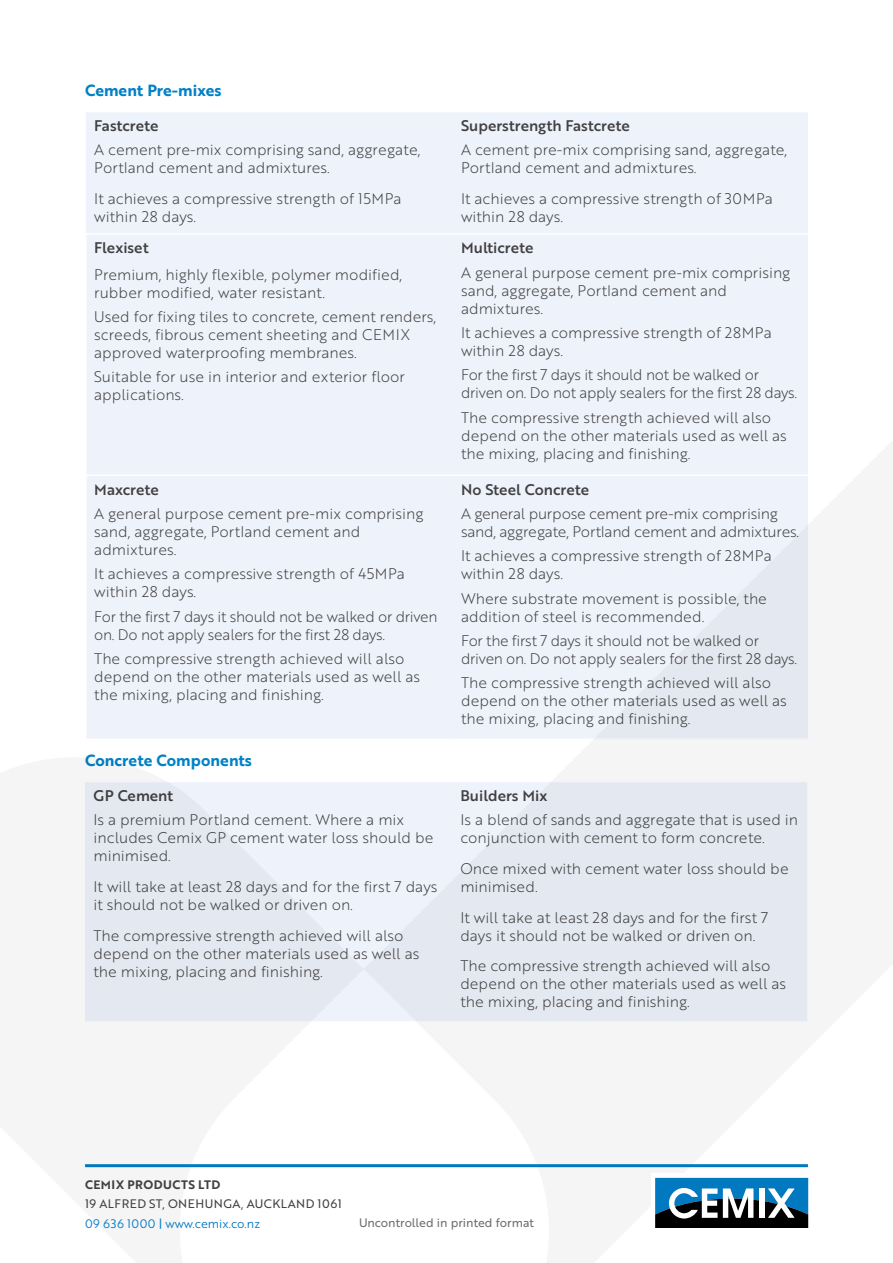
<style>
.page{position:relative;width:893px;height:1263px;background:#fff}
.page>*{position:absolute;margin:0;border:0;box-sizing:border-box;transform-origin:0 0}
.t1{font:15.75px "Brother 1816 Bold";color:#0081c6}
.t2{font:15px/18px "Brother 1816 Light";color:#414042}
.t3{font:15px/18px "Brother 1816 Light";letter-spacing:-.02em;color:#414042}
.t4{font:15px "Brother 1816 Medium";color:#414042}
.t5{font:12px "Brother 1816 Regular";letter-spacing:.04em;color:#414042}
.t6{font:12px "Brother 1816 Regular";color:#6d6e71}
.t7{font:12px "Brother 1816 Book";color:#0079c1}
.t8{font:12px "Brother 1816 Bold";letter-spacing:.04em;color:#414042}
.s1{font-family:"Brother 1816 Regular";color:#0081c6}
</style>
<div class="page">
<hr style="left:85px;top:1164px;width:723px;height:3px;background:#0079c1">
<div style="left:86px;top:112px;width:722px;height:626px;background:#eef2fa"></div>
<hr style="left:85px;top:474px;width:368px;height:2px;background:#fff">
<hr style="left:453px;top:474px;width:355px;height:2px;background:#fff">
<hr style="left:85px;top:235px;width:2px;height:239px;background:#fff">
<hr style="left:85px;top:476px;width:2px;height:262px;background:#fff">
<hr style="left:85px;top:233px;width:368px;height:2px;background:#fff">
<hr style="left:453px;top:233px;width:355px;height:2px;background:#fff">
<svg style="left:85px;top:782px;width:722px;height:239px;background:#e6eaf2"></svg>
<div style="left:651px;top:1174px;width:161px;height:58px;background:linear-gradient(to right,#fff,#fff)"></div>
<svg style="left:655px;top:1178px;width:153px;height:50px"></svg>
<p class="t1" style="left:85px;top:79px;width:138px">Cement Pre-mixes</p>
<p class="t4" style="left:94px;top:114px;width:66px">Fastcrete</p>
<p class="t2" style="left:94px;top:140px;width:328px">A cement pre-mix comprising sand, aggregate,<br>Portland cement and admixtures.</p>
<p class="t2" style="left:94px;top:189px;width:309px">It achieves a compressive strength of 15MPa within 28 days.</p>
<p class="t4" style="left:94px;top:236px;width:56px">Flexiset</p>
<p class="t2" style="left:94px;top:265px;width:310px">Premium, highly flexible, polymer modified, rubber modified, water resistant.</p>
<p class="t2" style="left:94px;top:307px;width:343px">Used for fixing tiles to concrete, cement renders, screeds, fibrous cement sheeting and CEMIX approved waterproofing membranes.</p>
<p class="t2" style="left:94px;top:367px;width:312px">Suitable for use in interior and exterior floor applications.</p>
<p class="t4" style="left:94px;top:478px;width:66px">Maxcrete</p>
<p class="t2" style="left:94px;top:504px;width:331px">A general purpose cement pre-mix comprising sand, aggregate, Portland cement and admixtures.</p>
<p class="t2" style="left:94px;top:564px;width:312px">It achieves a compressive strength of 45MPa within 28 days.</p>
<p class="t3" style="left:94px;top:607px;width:345px">For the first 7 days it should not be walked or driven on. Do not apply sealers for the first 28 days.</p>
<p class="t2" style="left:94px;top:649px;width:327px">The compressive strength achieved will also depend on the other materials used as well as the mixing, placing and finishing.</p>
<p class="t1" style="left:85px;top:748px;width:168px">Concrete Components</p>
<p class="t4" style="left:94px;top:784px;width:81px">GP Cement</p>
<p class="t2" style="left:94px;top:810px;width:342px">Is a premium Portland cement. Where a mix includes Cemix GP cement water loss should be minimised.</p>
<p class="t2" style="left:94px;top:877px;width:345px">It will take at least 28 days and for the first 7 days it should not be walked or driven on.</p>
<p class="t2" style="left:94px;top:926px;width:327px">The compressive strength achieved will also depend on the other materials used as well as the mixing, placing and finishing.</p>
<p class="t4" style="left:461px;top:114px;width:170px">Superstrength Fastcrete</p>
<p class="t2" style="left:461px;top:140px;width:328px">A cement pre-mix comprising sand, aggregate,<br>Portland cement and admixtures.</p>
<p class="t2" style="left:461px;top:189px;width:313px">It achieves a compressive strength of 30MPa within 28 days.</p>
<p class="t4" style="left:461px;top:236px;width:74px">Multicrete</p>
<p class="t2" style="left:461px;top:263px;width:331px">A general purpose cement pre-mix comprising sand, aggregate, Portland cement and admixtures.</p>
<p class="t2" style="left:461px;top:323px;width:312px">It achieves a compressive strength of 28MPa within 28 days.</p>
<p class="t3" style="left:461px;top:365px;width:338px">For the first 7 days it should not be walked or driven on. Do not apply sealers for the first 28 days.</p>
<p class="t2" style="left:461px;top:408px;width:327px">The compressive strength achieved will also depend on the other materials used as well as the mixing, placing and finishing.</p>
<p class="t4" style="left:461px;top:478px;width:129px">No Steel Concrete</p>
<p class="t3" style="left:461px;top:504px;width:339px">A general purpose cement pre-mix comprising sand, aggregate, Portland cement and admixtures.</p>
<p class="t2" style="left:461px;top:546px;width:312px">It achieves a compressive strength of 28MPa within 28 days.</p>
<p class="t2" style="left:461px;top:589px;width:307px">Where substrate movement is possible, the addition of steel is recommended.</p>
<p class="t3" style="left:461px;top:631px;width:338px">For the first 7 days it should not be walked or driven on. Do not apply sealers for the first 28 days.</p>
<p class="t2" style="left:461px;top:673px;width:327px">The compressive strength achieved will also depend on the other materials used as well as the mixing, placing and finishing.</p>
<p class="t4" style="left:460px;top:784px;width:89px">Builders Mix</p>
<p class="t2" style="left:460px;top:810px;width:339px">Is a blend of sands and aggregate that is used in conjunction with cement to form concrete.</p>
<p class="t2" style="left:460px;top:859px;width:330px">Once mixed with cement water loss should be minimised.</p>
<p class="t2" style="left:460px;top:908px;width:310px">It will take at least 28 days and for the first 7 days it should not be walked or driven on.</p>
<p class="t2" style="left:460px;top:956px;width:327px">The compressive strength achieved will also depend on the other materials used as well as the mixing, placing and finishing.</p>
<p class="t8" style="left:85px;top:1175px;width:137px">CEMIX PRODUCTS LTD</p>
<p class="t5" style="left:85px;top:1195px;width:258px">19 ALFRED ST, ONEHUNGA, AUCKLAND 1061</p>
<p class="t7" style="left:85px;top:1214px;width:176px">09 636 1000 <span class="s1">|</span> www.cemix.co.nz</p>
<p class="t6" style="left:359px;top:1213px;width:176px">Uncontrolled in printed format</p>
</div>
